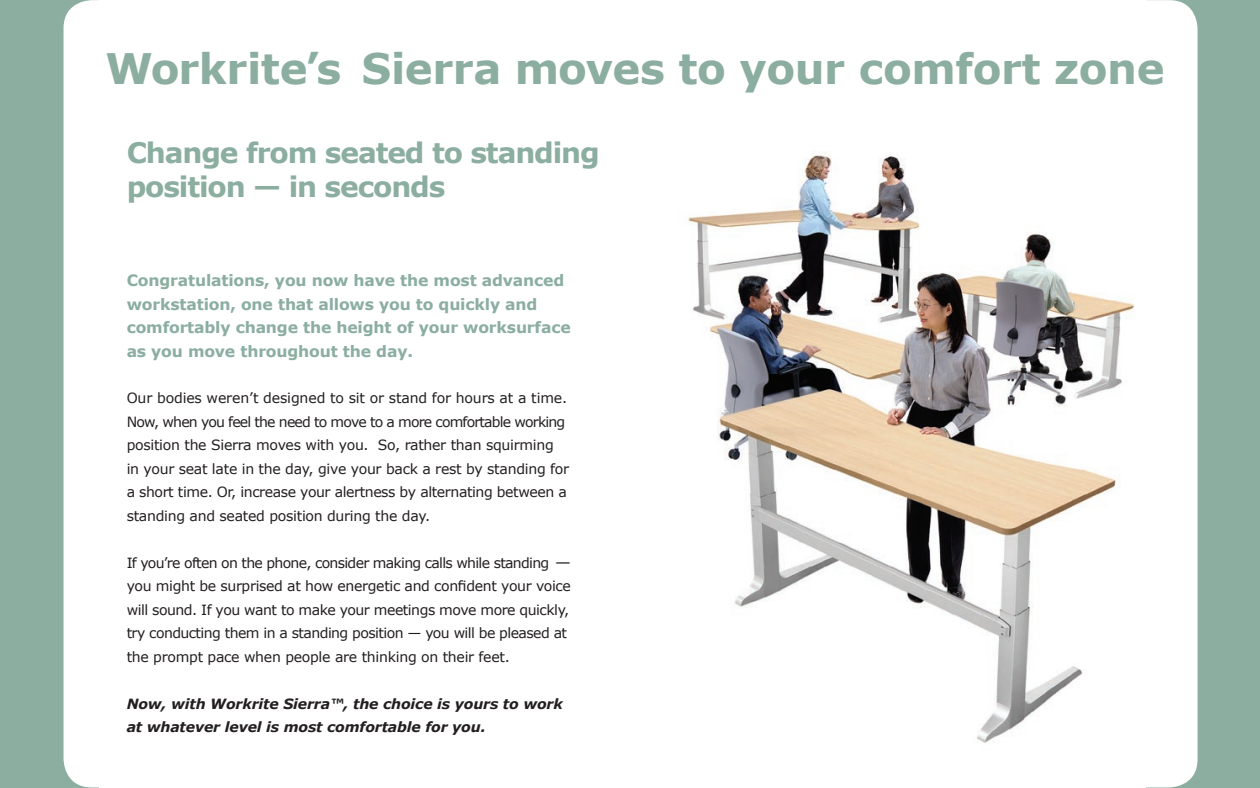
<style>
.page{position:relative;width:1260px;height:788px;background:#fff}
.page>*{position:absolute;margin:0;border:0;box-sizing:border-box;transform-origin:0 0}
.t1{font:700 42px "Verdana";letter-spacing:-.01em;color:#8baea1}
.t2{font:700 28.18px "Verdana";letter-spacing:-.04em;color:#8baea1}
.t3{font:15.75px "Verdana";color:#231f20}
.t4{font:700 15.58px/23.4px "Verdana";letter-spacing:-.01em;color:#8baea1}
.t5{font:14px/23.4px "Verdana";letter-spacing:-.03em;color:#231f20}
.t6{font:italic 700 14px/23.4px "Verdana";letter-spacing:-.01em;color:#231f20}
</style>
<div class="page">
<div style="left:0;top:0;width:99px;height:788px;background:#8baea1"></div>
<div style="left:1147px;top:0;width:113px;height:788px;background:#8baea1"></div>
<div style="left:64px;top:0;width:1134px;height:787px;background:#fff;border-radius:28px"></div>
<img style="left:688px;top:152px;width:447px;height:591px">
<p class="t1" style="left:106px;top:42px;width:1061px">Workrite’s Sierra moves to your comfort zone</p>
<p class="t2" style="left:127px;top:135px;width:475px">Change from seated to standing</p>
<p class="t2" style="left:127px;top:168px;width:320px">position — in seconds</p>
<p class="t4" style="left:127px;top:268px;width:446px">Congratulations, you now have the most advanced workstation, one that allows you to quickly and comfortably change the height of your worksurface as you move throughout the day.</p>
<p class="t5" style="left:127px;top:386px;width:444px">Our bodies weren’t designed to sit or stand for hours at a time.<br>Now, when you feel the need to move to a more comfortable working position the Sierra moves with you. So, rather than squirming in your seat late in the day, give your back a rest by standing for a short time. Or, increase your alertness by alternating between a standing and seated position during the day.</p>
<p class="t5" style="left:127px;top:550px;width:446px">If you’re often on the phone, consider making calls while standing you might be surprised at how energetic and confident your voice will sound. If you want to make your meetings move more quickly, try conducting them in a standing position — you will be pleased at the prompt pace when people are thinking on their feet.</p>
<p class="t6" style="left:127px;top:691px;width:438px">Now, with Workrite Sierra™, the choice is yours to work at whatever level is most comfortable for you.</p>
<p class="t3" style="left:555px;top:552px;width:17px">—</p>
</div>
